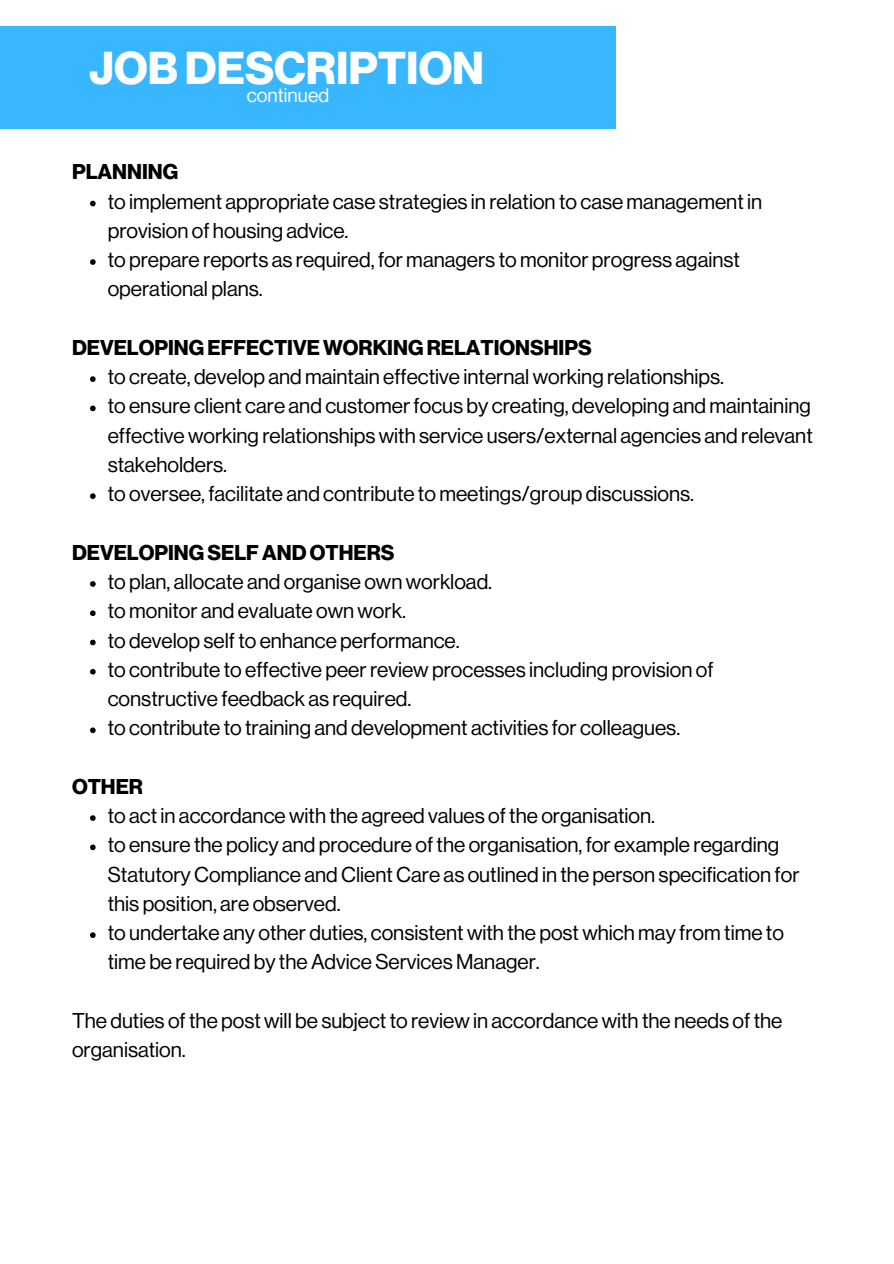
<style>
.page{position:relative;width:894px;height:1264px;background:#fff}
.page>*{position:absolute;margin:0;border:0;box-sizing:border-box;transform-origin:0 0}
.t1{font:700 45px "Haas Grot Disp 75";color:#fff}
.t2{font:21px/29.2px "Haas Grot Disp 55 Roman";color:#000}
.t3{font:700 21px "Haas Grot Disp 75";color:#000}
.t4{font:19.5px "Haas Grot Disp 55 Roman";color:#fff}
</style>
<div class="page">
<div style="left:0;top:26px;width:615px;height:102px;background:#38b6ff"></div>
<svg style="left:90px;top:201px;width:6px;height:5px"></svg>
<svg style="left:90px;top:259px;width:6px;height:6px"></svg>
<svg style="left:90px;top:376px;width:6px;height:6px"></svg>
<svg style="left:90px;top:405px;width:6px;height:6px"></svg>
<svg style="left:90px;top:493px;width:6px;height:6px"></svg>
<svg style="left:90px;top:581px;width:6px;height:6px"></svg>
<svg style="left:90px;top:610px;width:6px;height:6px"></svg>
<svg style="left:90px;top:639px;width:6px;height:6px"></svg>
<svg style="left:90px;top:669px;width:6px;height:5px"></svg>
<svg style="left:90px;top:727px;width:6px;height:6px"></svg>
<svg style="left:90px;top:815px;width:6px;height:6px"></svg>
<svg style="left:90px;top:844px;width:6px;height:6px"></svg>
<svg style="left:90px;top:932px;width:6px;height:6px"></svg>
<p class="t1" style="left:90px;top:47px;width:396px">JOB DESCRIPTION</p>
<p class="t4" style="left:247px;top:86px;width:84px">continued</p>
<h1 class="t3" style="left:72px;top:162px;width:108px">PLANNING</h1>
<p class="t2" style="left:108px;top:187px;width:656px">to implement appropriate case strategies in relation to case management in provision of housing advice.</p>
<h2 class="t2" style="left:108px;top:246px;width:633px">to prepare reports as required, for managers to monitor progress against operational plans.</h2>
<p class="t3" style="left:72px;top:338px;width:521px">DEVELOPING EFFECTIVEWORKING RELATIONSHIPS</p>
<p class="t2" style="left:108px;top:363px;width:617px">to create, develop and maintain effective internal working relationships.</p>
<h2 class="t2" style="left:108px;top:392px;width:706px;text-align:justify">to ensure client care and customer focus by creating, developing and maintaining effective working relationships with service users/external agencies and relevant stakeholders.</h2>
<p class="t2" style="left:108px;top:480px;width:587px">to oversee, facilitate and contribute to meetings/group discussions.</p>
<p class="t3" style="left:72px;top:542px;width:324px">DEVELOPING SELFAND OTHERS</p>
<p class="t2" style="left:108px;top:567px;width:386px">to plan, allocate and organise own workload.</p>
<h2 class="t2" style="left:108px;top:597px;width:299px">to monitor and evaluate own work.</h2>
<p class="t2" style="left:108px;top:626px;width:353px">to develop self to enhance performance.</p>
<p class="t2" style="left:108px;top:655px;width:607px">to contribute to effective peer review processes including provision of constructive feedback as required.</p>
<p class="t2" style="left:108px;top:714px;width:573px">to contribute to training and development activities for colleagues.</p>
<p class="t3" style="left:72px;top:776px;width:72px">OTHER</p>
<p class="t2" style="left:108px;top:801px;width:548px">to act in accordance with the agreed values of the organisation.</p>
<h2 class="t2" style="left:108px;top:831px;width:693px">to ensure the policy and procedure of the organisation, for example regarding<br>Statutory Compliance and Client Care as outlined in the person specification for this position, are observed.</h2>
<p class="t2" style="left:108px;top:918px;width:677px">to undertake any other duties, consistent with the post which may from time to time be required by the Advice Services Manager.</p>
<p class="t2" style="left:72px;top:1006px;width:711px">The duties of the post will be subject to review in accordance with the needs of the organisation.</p>
</div>
